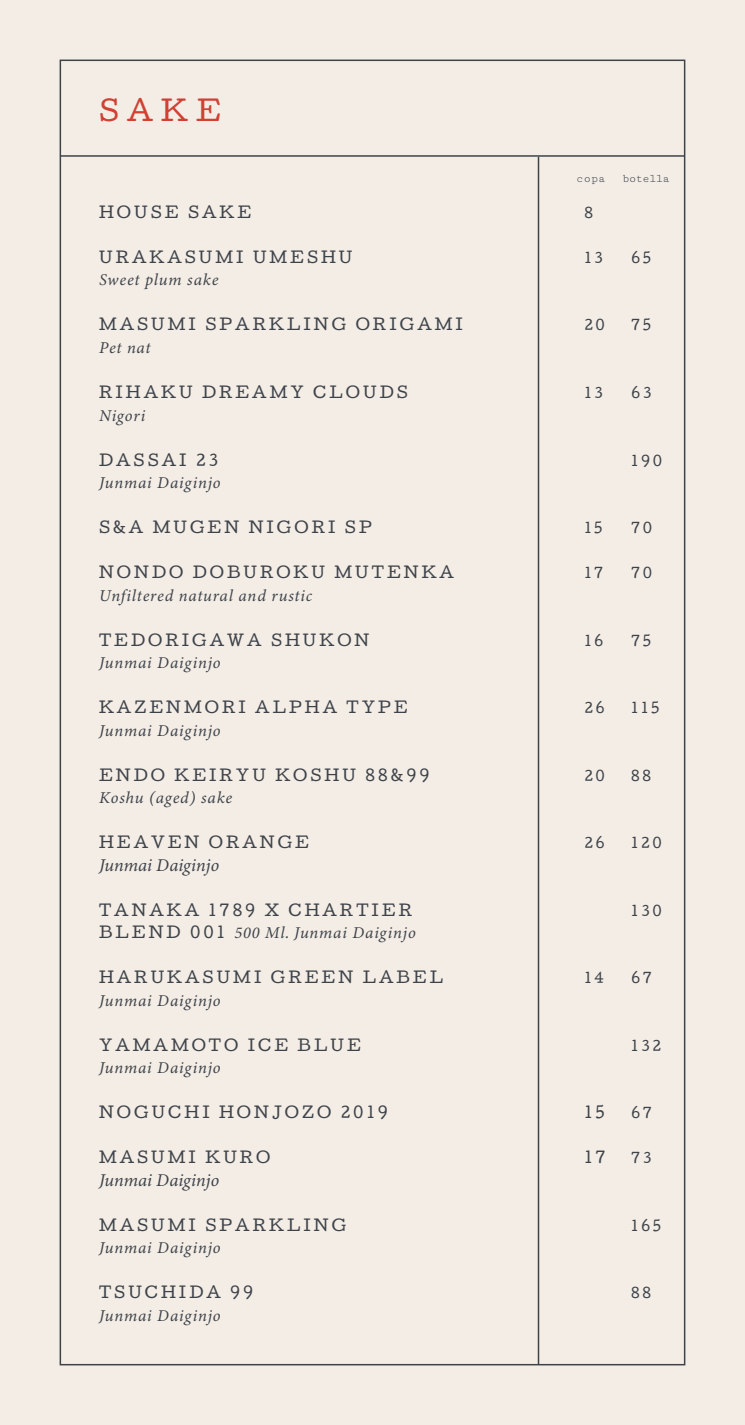
<style>
.page{position:relative;width:745px;height:1425px;background:#fff}
.page>*{position:absolute;margin:0;border:0;box-sizing:border-box;transform-origin:0 0}
.t1{font:27px "Cutive";color:#d04133}
.t2{font:italic 18px "Minion Variable Concept";color:#3e434a}
.t3{font:italic 16.5px "Minion Variable Concept";letter-spacing:.05em;color:#3e434a}
.t4{font:15px "Cutive";letter-spacing:.2em;color:#3e434a}
.t5{font:13.5px "Cutive";letter-spacing:.2em;color:#3e434a}
.t6{font:12px "Cutive Mono";letter-spacing:-.05em;color:#3e434a}
.s1{font-family:"Cutive";font-style:normal;font-size:15px}
</style>
<div class="page">
<div style="left:0;top:0;width:744px;height:1424px;background:#f4ede6"></div>
<hr style="left:60px;top:155px;width:624px;height:2px;background:#3e434a">
<hr style="left:537px;top:157px;width:2px;height:1207px;background:#3e434a">
<h1 class="t1" style="left:99px;top:90px;width:123px">SAKE</h1>
<p class="t6" style="left:576px;top:172px;width:31px">copa</p>
<p class="t6" style="left:622px;top:172px;width:49px">botella</p>
<p class="t4" style="left:99px;top:201px;width:153px">HOUSE SAKE</p>
<p class="t5" style="left:584px;top:202px;width:10px">8</p>
<p class="t4" style="left:99px;top:246px;width:255px">URAKASUMI UMESHU</p>
<p class="t5" style="left:584px;top:247px;width:20px">13</p>
<p class="t5" style="left:630px;top:247px;width:21px">65</p>
<p class="t3" style="left:99px;top:269px;width:121px">Sweet plum sake</p>
<p class="t4" style="left:99px;top:313px;width:365px">MASUMI SPARKLING ORIGAMI</p>
<p class="t5" style="left:584px;top:315px;width:22px">20</p>
<p class="t5" style="left:630px;top:315px;width:22px">75</p>
<p class="t3" style="left:99px;top:336px;width:53px">Pet nat</p>
<p class="t4" style="left:99px;top:381px;width:310px">RIHAKU DREAMY CLOUDS</p>
<p class="t5" style="left:584px;top:382px;width:20px">13</p>
<p class="t5" style="left:630px;top:382px;width:22px">63</p>
<p class="t3" style="left:99px;top:404px;width:48px">Nigori</p>
<p class="t4" style="left:99px;top:448px;width:121px">DASSAI 23</p>
<p class="t5" style="left:630px;top:450px;width:32px">190</p>
<p class="t3" style="left:99px;top:471px;width:123px">Junmai Daiginjo</p>
<p class="t4" style="left:99px;top:516px;width:274px">S&amp;A MUGEN NIGORI SP</p>
<p class="t5" style="left:584px;top:517px;width:20px">15</p>
<p class="t5" style="left:630px;top:517px;width:23px">70</p>
<p class="t4" style="left:99px;top:561px;width:356px">NONDO DOBUROKU MUTENKA</p>
<p class="t5" style="left:584px;top:562px;width:20px">17</p>
<p class="t5" style="left:630px;top:562px;width:23px">70</p>
<p class="t3" style="left:99px;top:584px;width:214px">Unfiltered natural and rustic</p>
<p class="t4" style="left:99px;top:628px;width:272px">TEDORIGAWA SHUKON</p>
<p class="t5" style="left:584px;top:630px;width:20px">16</p>
<p class="t5" style="left:630px;top:630px;width:22px">75</p>
<p class="t3" style="left:99px;top:651px;width:123px">Junmai Daiginjo</p>
<p class="t4" style="left:99px;top:696px;width:310px">KAZENMORI ALPHA TYPE</p>
<p class="t5" style="left:584px;top:697px;width:22px">26</p>
<p class="t5" style="left:630px;top:697px;width:30px">115</p>
<p class="t3" style="left:99px;top:719px;width:123px">Junmai Daiginjo</p>
<p class="t4" style="left:99px;top:763px;width:331px">ENDO KEIRYU KOSHU 88&amp;99</p>
<p class="t5" style="left:584px;top:765px;width:22px">20</p>
<p class="t5" style="left:630px;top:765px;width:22px">88</p>
<p class="t3" style="left:99px;top:786px;width:135px">Koshu (aged) sake</p>
<p class="t4" style="left:99px;top:831px;width:211px">HEAVEN ORANGE</p>
<p class="t5" style="left:584px;top:832px;width:22px">26</p>
<p class="t5" style="left:630px;top:832px;width:32px">120</p>
<p class="t2" style="left:99px;top:852px;width:121px">Junmai Daiginjo</p>
<p class="t4" style="left:99px;top:898px;width:314px">TANAKA 1789 X CHARTIER</p>
<p class="t5" style="left:630px;top:900px;width:32px">130</p>
<p class="t3" style="left:99px;top:921px;width:318px"><span class="s1">BLEND 001</span> 500 Ml. Junmai Daiginjo</p>
<p class="t4" style="left:99px;top:966px;width:345px">HARUKASUMI GREEN LABEL</p>
<p class="t5" style="left:584px;top:967px;width:21px">14</p>
<p class="t5" style="left:630px;top:967px;width:22px">67</p>
<p class="t3" style="left:99px;top:989px;width:123px">Junmai Daiginjo</p>
<p class="t4" style="left:99px;top:1033px;width:263px">YAMAMOTO ICE BLUE</p>
<p class="t5" style="left:630px;top:1035px;width:31px">132</p>
<p class="t3" style="left:99px;top:1056px;width:123px">Junmai Daiginjo</p>
<p class="t4" style="left:99px;top:1101px;width:290px">NOGUCHI HONJOZO 2019</p>
<p class="t4" style="left:584px;top:1101px;width:22px">15</p>
<p class="t5" style="left:630px;top:1102px;width:22px">67</p>
<p class="t4" style="left:99px;top:1146px;width:173px">MASUMI KURO</p>
<p class="t4" style="left:584px;top:1146px;width:22px">17</p>
<p class="t5" style="left:630px;top:1147px;width:22px">73</p>
<p class="t2" style="left:99px;top:1167px;width:121px">Junmai Daiginjo</p>
<p class="t4" style="left:99px;top:1213px;width:248px">MASUMI SPARKLING</p>
<p class="t5" style="left:630px;top:1215px;width:31px">165</p>
<p class="t3" style="left:99px;top:1236px;width:123px">Junmai Daiginjo</p>
<p class="t4" style="left:99px;top:1281px;width:156px">TSUCHIDA 99</p>
<p class="t5" style="left:630px;top:1282px;width:22px">88</p>
<p class="t3" style="left:99px;top:1304px;width:123px">Junmai Daiginjo</p>
</div>
